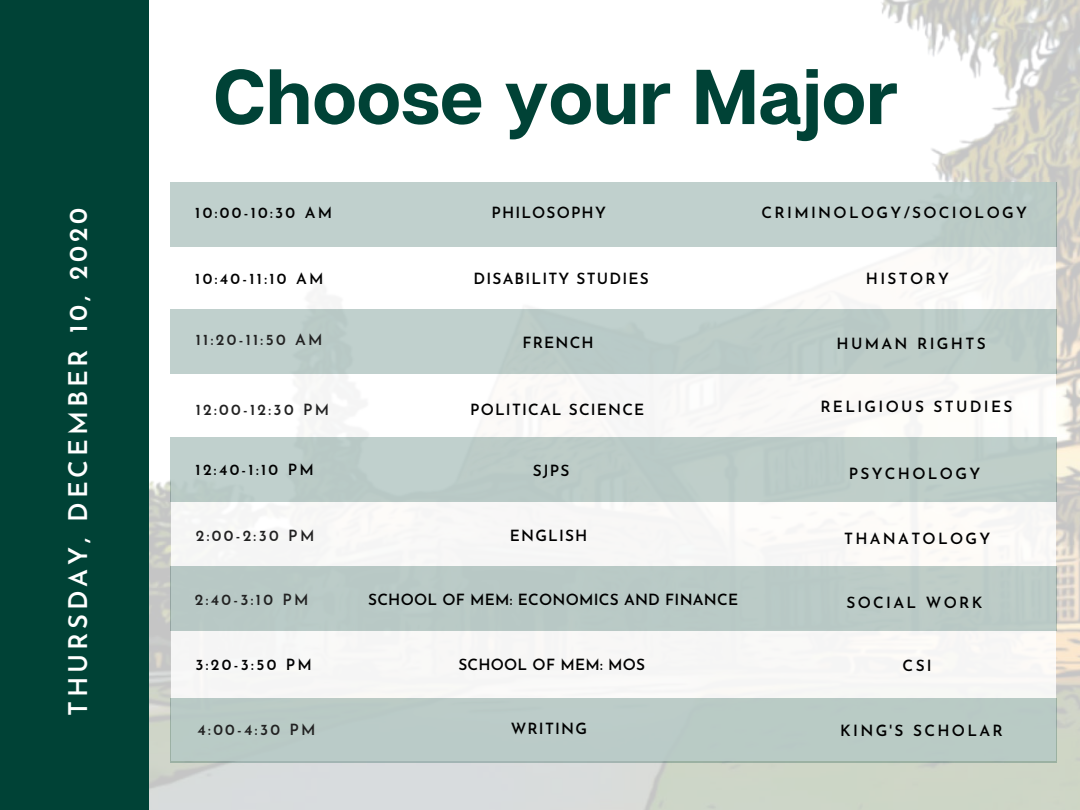
<style>
.page{position:relative;width:1080px;height:810px;background:#fff}
.page>*{position:absolute;margin:0;border:0;box-sizing:border-box;transform-origin:0 0}
.t1{font:700 77.5px "Articulat CF";color:#004236}
.t2{font:600 25.69px "Josefin Sans";letter-spacing:.15em;color:#fff}
.t3{font:600 15.44px "Josefin Sans";letter-spacing:.15em;color:#000}
.t4{font:600 15.44px "Josefin Sans";letter-spacing:.15em;color:#222}
.t5{font:600 15.44px "Josefin Sans";letter-spacing:.075em;color:#000}
.t6{font:600 15.44px "Josefin Sans";letter-spacing:.015em;color:#000}
</style>
<div class="page">
<img style="left:148px;top:0;width:932px;height:810px">
<div style="left:171px;top:182px;width:885px;height:579px;background:#f9f9f7"></div>
<div style="left:171px;top:309px;width:886px;height:65px;background:#becdc8"></div>
<div style="left:171px;top:566px;width:886px;height:65px;background:#b9c9c6"></div>
<div style="left:171px;top:698px;width:886px;height:65px;background:#b9cbc5"></div>
<div style="left:171px;top:182px;width:886px;height:65px;background:#c0d0cd"></div>
<div style="left:171px;top:438px;width:886px;height:64px;background:#bdccc8"></div>
<div style="left:0;top:0;width:148px;height:810px;background:#004236"></div>
<h2 class="t2" style="left:68px;top:716px;width:510px;rotate:-90deg">THURSDAY, DECEMBER 10, 2020</h2>
<h1 class="t1" style="left:213px;top:48px;width:687px">Choose your Major</h1>
<p class="t3" style="left:195px;top:206px;width:138px">10:00-10:30 AM</p>
<p class="t5" style="left:491px;top:206px;width:116px">PHILOSOPHY</p>
<p class="t3" style="left:762px;top:206px;width:267px">CRIMINOLOGY/SOCIOLOGY</p>
<p class="t3" style="left:195px;top:272px;width:130px">10:40-11:10 AM</p>
<p class="t5" style="left:474px;top:272px;width:177px">DISABILITY STUDIES</p>
<p class="t3" style="left:866px;top:273px;width:85px">HISTORY</p>
<p class="t4" style="left:196px;top:333px;width:128px">11:20-11:50 AM</p>
<p class="t3" style="left:522px;top:336px;width:73px">FRENCH</p>
<p class="t3" style="left:837px;top:337px;width:151px">HUMAN RIGHTS</p>
<p class="t4" style="left:196px;top:403px;width:135px">12:00-12:30 PM</p>
<p class="t5" style="left:470px;top:403px;width:176px">POLITICAL SCIENCE</p>
<p class="t3" style="left:820px;top:401px;width:194px">RELIGIOUS STUDIES</p>
<p class="t3" style="left:196px;top:464px;width:120px">12:40-1:10 PM</p>
<p class="t3" style="left:533px;top:465px;width:38px">SJPS</p>
<p class="t3" style="left:849px;top:468px;width:133px">PSYCHOLOGY</p>
<p class="t4" style="left:196px;top:529px;width:120px">2:00-2:30 PM</p>
<p class="t5" style="left:510px;top:529px;width:79px">ENGLISH</p>
<p class="t3" style="left:844px;top:532px;width:148px">THANATOLOGY</p>
<p class="t4" style="left:195px;top:594px;width:115px">2:40-3:10 PM</p>
<p class="t6" style="left:368px;top:594px;width:371px">SCHOOL OF MEM: ECONOMICS AND FINANCE</p>
<p class="t3" style="left:846px;top:597px;width:138px">SOCIAL WORK</p>
<p class="t3" style="left:196px;top:658px;width:118px">3:20-3:50 PM</p>
<p class="t6" style="left:458px;top:658px;width:188px">SCHOOL OF MEM: MOS</p>
<p class="t3" style="left:903px;top:660px;width:31px">CSI</p>
<p class="t4" style="left:198px;top:723px;width:120px">4:00-4:30 PM</p>
<p class="t5" style="left:511px;top:723px;width:78px">WRITING</p>
<p class="t3" style="left:840px;top:724px;width:164px">KING'S SCHOLAR</p>
</div>
